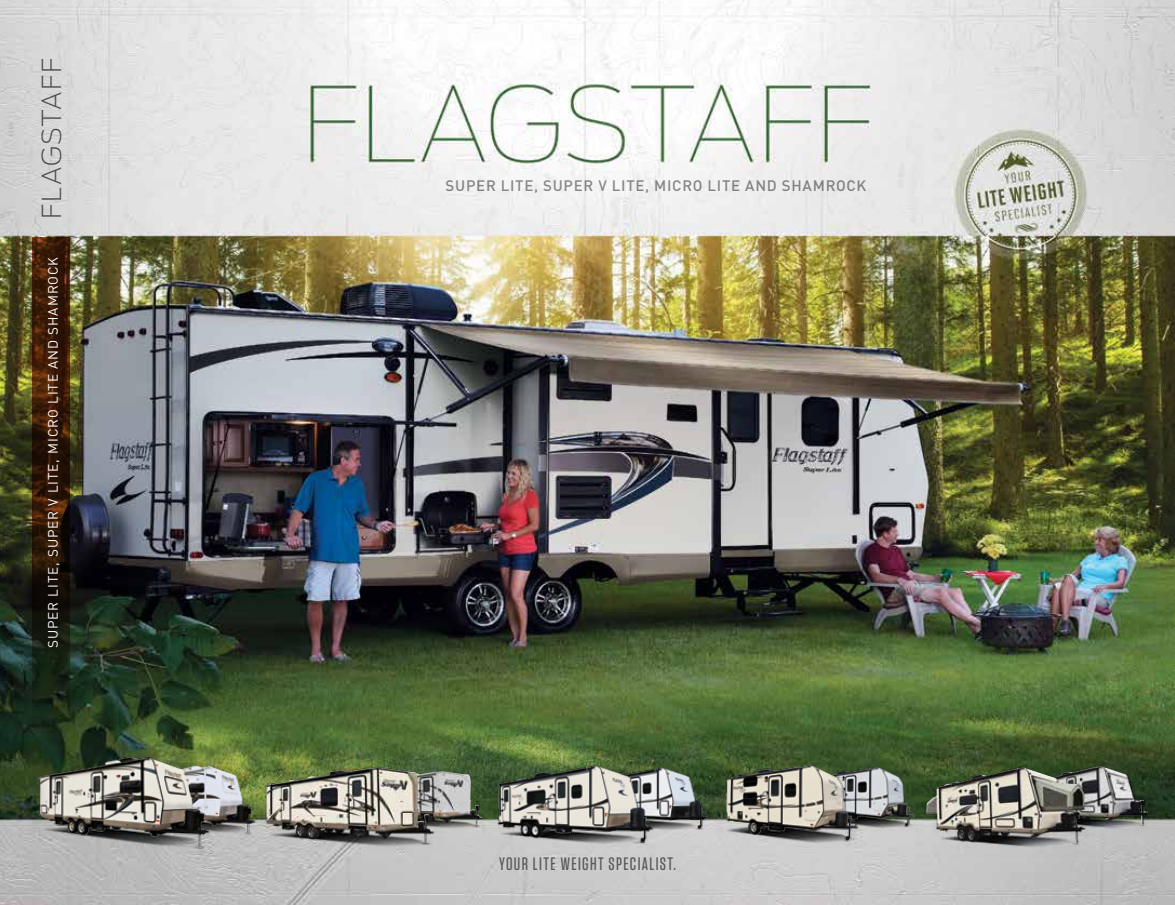
<style>
.page{position:relative;width:1175px;height:905px;background:#fff}
.page>*{position:absolute;margin:0;border:0;box-sizing:border-box;transform-origin:0 0}
.t1{font:200 25.95px "Antenna";letter-spacing:.05em;color:#58595b}
.t2{font:500 18px "Tungsten";letter-spacing:.075em;color:#58595b}
.t3{font:500 15px "DINOT";letter-spacing:.05em;color:#8e8c8c}
.t4{font:13.5px "DINOT";letter-spacing:.07em;color:#fff}
</style>
<div class="page">
<img style="left:0;top:0;width:1174px;height:904px">
<svg style="left:32px;top:237px;width:38px;height:516px;background:#2b1b0b"></svg>
<img style="left:212px;top:762px;width:45px;height:76px">
<img style="left:861px;top:765px;width:56px;height:67px">
<img style="left:656px;top:764px;width:53px;height:69px">
<img style="left:489px;top:762px;width:167px;height:86px">
<img style="left:1093px;top:762px;width:62px;height:73px">
<img style="left:1093px;top:766px;width:4px;height:57px">
<img style="left:917px;top:762px;width:176px;height:95px">
<img style="left:925px;top:768px;width:93px;height:63px">
<img style="left:32px;top:753px;width:180px;height:101px">
<img style="left:718px;top:762px;width:143px;height:85px">
<img style="left:443px;top:766px;width:46px;height:66px">
<img style="left:257px;top:761px;width:186px;height:90px">
<img style="left:265px;top:767px;width:112px;height:71px">
<h1 class="t1" style="left:37px;top:219px;width:162px;rotate:-90deg">FLAGSTAFF</h1>
<p class="t4" style="left:44px;top:648px;width:393px;rotate:-90deg">SUPER LITE, SUPER V LITE, MICRO LITE AND SHAMROCK</p>
<p class="t3" style="left:445px;top:176px;width:422px">SUPER LITE, SUPER V LITE, MICRO LITE AND SHAMROCK</p>
<h2 class="t2" style="left:499px;top:854px;width:178px">YOUR LITE WEIGHT SPECIALIST.</h2>
</div>
